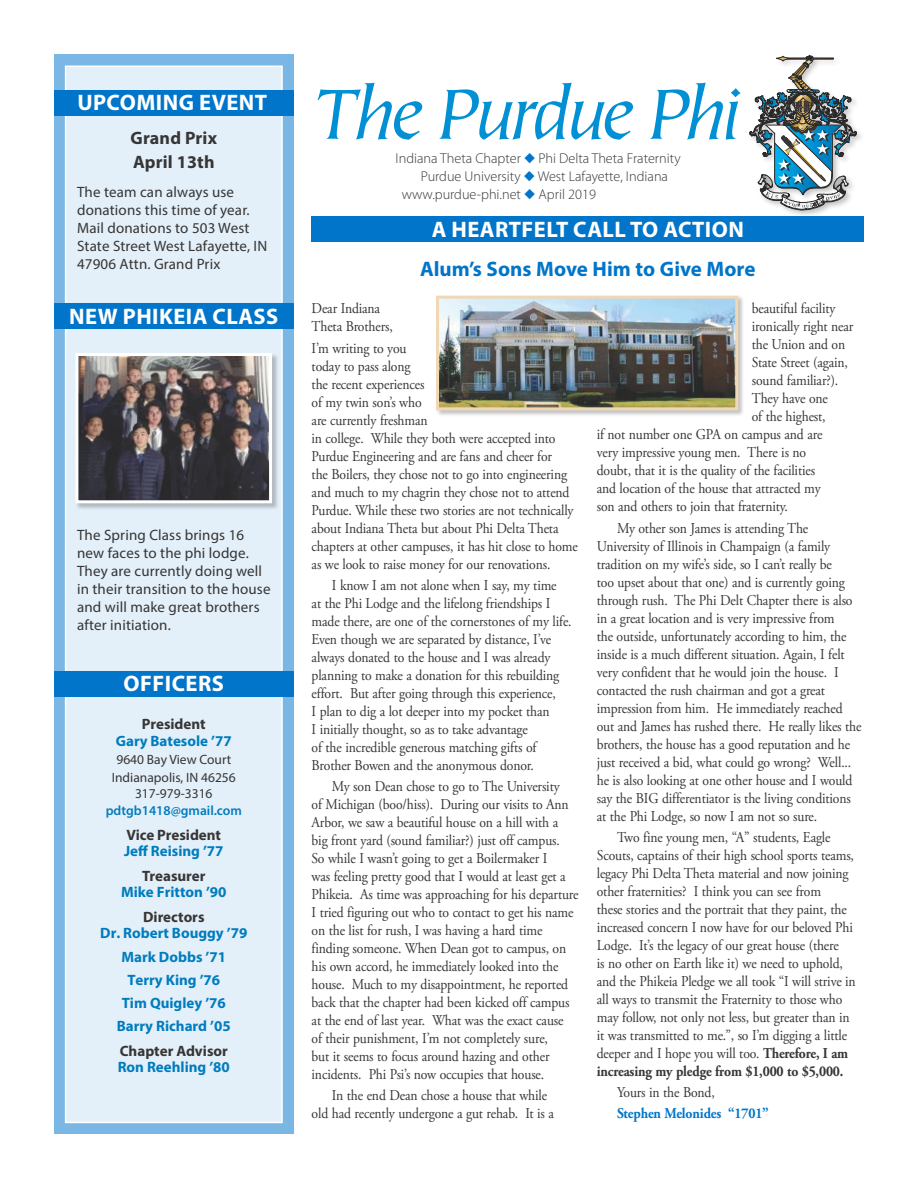
<style>
.page{position:relative;width:918px;height:1188px;background:#fff}
.page>*{position:absolute;margin:0;border:0;box-sizing:border-box;transform-origin:0 0}
.t1{font:700 22.5px "Myriad Pro";letter-spacing:.02em;color:#fff}
.t2{font:700 21px "Myriad Pro";color:#0075c9}
.t3{font:700 18px/24px "Myriad Pro";letter-spacing:.01em;color:#373535}
.t4{font:15px/18px "Adobe Garamond Pro";letter-spacing:-.01em;color:#373535;scale:.91 1}
.t5{font:15px/18px "Myriad Pro";letter-spacing:.01em;color:#373535}
.t6{font:700 15px/23.2px "Myriad Pro";color:#007cbe;text-align:center}
.t7{font:700 15px "Myriad Pro";color:#373535}
.t8{font:700 15px "Adobe Garamond Pro";letter-spacing:-.01em;color:#0075c9;scale:.91 1}
.t9{font:300 14.25px "Myriad Pro";color:#373535}
.t10{font:13.5px/18px "Myriad Pro";color:#373535;text-align:center}
.t11{font:600 13.5px "Myriad Pro";color:#007cbe}
.s1{color:#0075c9}
.s2{font-weight:700}
</style>
<div class="page">
<div style="left:748px;top:54px;width:116px;height:164px;background:#373535;opacity:.3"></div>
<svg style="left:750px;top:56px;width:107px;height:154px"></svg>
<div style="left:312px;top:216px;width:552px;height:26px;background:#0075c9"></div>
<div style="left:54px;top:54px;width:240px;height:1080px;background:#7bb7e4"></div>
<div style="left:65px;top:66px;width:218px;height:1057px;background:#e3f0f9;border:2px solid #fff"></div>
<svg style="left:318px;top:83px;width:104px;height:57px"></svg>
<svg style="left:439px;top:83px;width:194px;height:57px"></svg>
<svg style="left:650px;top:83px;width:91px;height:57px"></svg>
<div style="left:54px;top:90px;width:240px;height:26px;background:#0075c9"></div>
<div style="left:54px;top:671px;width:240px;height:25px;background:#0075c9"></div>
<div style="left:54px;top:303px;width:240px;height:26px;background:#0075c9"></div>
<div style="left:75px;top:353px;width:204px;height:157px;background:#373535;opacity:.3"></div>
<img style="left:79px;top:357px;width:189px;height:142px">
<div style="left:75px;top:353px;width:197px;height:150px;border:3px solid #fff"></div>
<div style="left:436px;top:295px;width:309px;height:122px;background:#373535;opacity:.3"></div>
<img style="left:440px;top:300px;width:294px;height:106px">
<div style="left:436px;top:296px;width:302px;height:114px;border:3px solid #f0d8b7"></div>
<h1 class="t1" style="left:77px;top:88px;width:191px">UPCOMING EVENT</h1>
<p class="t3" style="left:131px;top:125px;width:88px">Grand Prix<br>April 13th</p>
<p class="t5" style="left:77px;top:182px;width:192px">The team can always use donations this time of year.<br>Mail donations to 503 West<br>State Street West Lafayette, IN<br>47906 Attn. Grand Prix</p>
<h1 class="t1" style="left:69px;top:302px;width:211px">NEW PHIKEIA CLASS</h1>
<p class="t5" style="left:77px;top:526px;width:195px">The Spring Class brings 16 new faces to the phi lodge.<br>They are currently doing well in their transition to the house and will make great brothers after initiation.</p>
<h1 class="t1" style="left:124px;top:669px;width:102px">OFFICERS</h1>
<p class="t7" style="left:142px;top:715px;width:65px">President</p>
<p class="t6" style="left:116px;top:729px;width:117px">Gary Batesole ’77</p>
<p class="t10" style="left:112px;top:750px;width:126px">9640 Bay View Court<br>Indianapolis, IN 46256</p>
<p class="t10" style="left:135px;top:785px;width:79px">317-979-3316</p>
<p class="t11" style="left:106px;top:802px;width:138px">pdtgb1418@gmail.com</p>
<p class="t7" style="left:127px;top:825px;width:96px">Vice President</p>
<p class="t6" style="left:124px;top:839px;width:101px">Jeff Reising ’77</p>
<p class="t7" style="left:142px;top:866px;width:65px">Treasurer</p>
<p class="t6" style="left:121px;top:880px;width:107px">Mike Fritton ’90</p>
<p class="t7" style="left:143px;top:907px;width:63px">Directors</p>
<p class="t6" style="left:100px;top:921px;width:149px">Dr. Robert Bouggy ’79<br>Mark Dobbs ’71<br>Terry King ’76<br>Tim Quigley ’76<br>Barry Richard ’05</p>
<p class="t7" style="left:120px;top:1041px;width:110px">Chapter Advisor</p>
<p class="t6" style="left:118px;top:1055px;width:114px">Ron Reehling ’80</p>
<p class="t9" style="left:396px;top:150px;width:287px">Indiana Theta Chapter <span class="s1">◆</span> Phi Delta Theta Fraternity</p>
<p class="t9" style="left:421px;top:168px;width:249px">Purdue University <span class="s1">◆</span> West Lafayette, Indiana</p>
<p class="t9" style="left:402px;top:186px;width:196px">www.purdue-phi.net <span class="s1">◆</span> April 2019</p>
<h1 class="t1" style="left:432px;top:214px;width:314px">A HEARTFELT CALL TO ACTION</h1>
<h2 class="t2" style="left:420px;top:255px;width:337px">Alum’s Sons Move Him to Give More</h2>
<p class="t4" style="left:312px;top:300px;width:91px">Dear Indiana<br>Theta Brothers,</p>
<p class="t4" style="left:312px;top:339px;width:294px">I’m writing to you<br>today to pass along<br>the recent experiences<br>of my twin son’s who<br>are currently freshman<br>in college. While they both were accepted into Purdue Engineering and are fans and cheer for<br>the Boilers, they chose not to go into engineering and much to my chagrin they chose not to attend Purdue. While these two stories are not technically about Indiana Theta but about Phi Delta Theta chapters at other campuses, it has hit close to home as we look to raise money for our renovations.</p>
<p class="t4" style="left:312px;top:577px;width:287px;text-indent:20px">I know I am not alone when I say, my time<br>at the Phi Lodge and the lifelong friendships I made there, are one of the cornerstones of my life.<br>Even though we are separated by distance, I’ve always donated to the house and I was already planning to make a donation for this rebuilding effort. But after going through this experience,<br>I plan to dig a lot deeper into my pocket than<br>I initially thought, so as to take advantage<br>of the incredible generous matching gifts of Brother Bowen and the anonymous donor.</p>
<p class="t4" style="left:312px;top:778px;width:295px;text-indent:20px">My son Dean chose to go to The University<br>of Michigan (boo/hiss). During our visits to Ann Arbor, we saw a beautiful house on a hill with a<br>big front yard (sound familiar?) just off campus.<br>So while I wasn’t going to get a Boilermaker I<br>was feeling pretty good that I would at least get a Phikeia. As time was approaching for his departure I tried figuring out who to contact to get his name on the list for rush, I was having a hard time finding someone. When Dean got to campus, on his own accord, he immediately looked into the house. Much to my disappointment, he reported back that the chapter had been kicked off campus at the end of last year. What was the exact cause<br>of their punishment, I’m not completely sure,<br>but it seems to focus around hazing and other incidents. Phi Psi’s now occupies that house.</p>
<p class="t4" style="left:312px;top:1087px;width:268px;text-indent:20px">In the end Dean chose a house that while old had recently undergone a gut rehab. It is a</p>
<p class="t4" style="left:752px;top:300px;width:93px">beautiful facility</p>
<p class="t4" style="left:752px;top:318px;width:113px">ironically right near</p>
<p class="t4" style="left:752px;top:336px;width:104px">the Union and on</p>
<p class="t4" style="left:752px;top:354px;width:107px">State Street (again,</p>
<p class="t4" style="left:752px;top:372px;width:97px">sound familiar?).</p>
<p class="t4" style="left:752px;top:390px;width:85px">They have one</p>
<p class="t4" style="left:752px;top:408px;width:83px">of the highest,</p>
<p class="t4" style="left:597px;top:426px;width:249px">if not number one GPA on campus and are</p>
<p class="t4" style="left:597px;top:444px;width:232px">very impressive young men. There is no</p>
<p class="t4" style="left:597px;top:462px;width:241px">doubt, that it is the quality of the facilities</p>
<p class="t4" style="left:597px;top:480px;width:248px">and location of the house that attracted my</p>
<p class="t4" style="left:597px;top:498px;width:212px">son and others to join that fraternity.</p>
<p class="t4" style="left:597px;top:519px;width:292px;text-indent:20px">My other son James is attending The University of Illinois in Champaign (a family tradition on my wife’s side, so I can’t really be<br>too upset about that one) and is currently going through rush. The Phi Delt Chapter there is also in a great location and is very impressive from<br>the outside, unfortunately according to him, the inside is a much different situation. Again, I felt very confident that he would join the house. I contacted the rush chairman and got a great impression from him. He immediately reached out and James has rushed there. He really likes the brothers, the house has a good reputation and he just received a bid, what could go wrong? Well... he is also looking at one other house and I would say the BIG differentiator is the living conditions at the Phi Lodge, so now I am not so sure.</p>
<p class="t4" style="left:597px;top:829px;width:286px;text-indent:20px">Two fine young men, “A” students, Eagle Scouts, captains of their high school sports teams, legacy Phi Delta Theta material and now joining other fraternities? I think you can see from<br>these stories and the portrait that they paint, the increased concern I now have for our beloved Phi Lodge. It’s the legacy of our great house (there<br>is no other on Earth like it) we need to uphold, and the Phikeia Pledge we all took “I will strive in all ways to transmit the Fraternity to those who may follow, not only not less, but greater than in it was transmitted to me.”, so I’m digging a little deeper and I hope you will too. <span class="s2">Therefore, I am increasing my pledge from $1,000 to $5,000.</span></p>
<p class="t4" style="left:617px;top:1084px;width:109px">Yours in the Bond,</p>
<p class="t8" style="left:617px;top:1105px;width:168px">Stephen Melonides “1701”</p>
</div>
